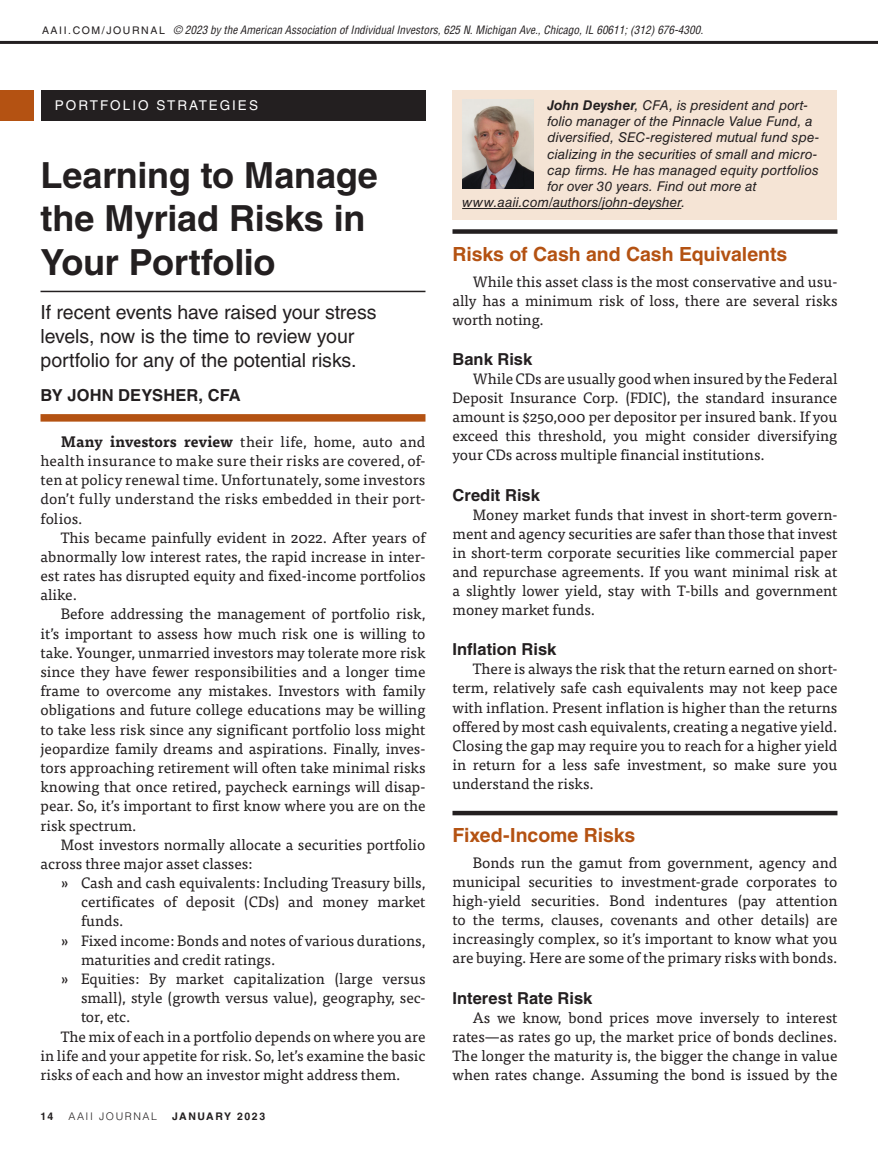
<style>
.page{position:relative;width:878px;height:1161px;background:#fff}
.page>*{position:absolute;margin:0;border:0;box-sizing:border-box;transform-origin:0 0}
.t1{font:700 36px/43.7px "Helvetica LT Std";letter-spacing:-.01em;color:#231f20}
.t2{font:19.5px/23.9px "Helvetica LT Std";letter-spacing:-.005em;color:#231f20}
.t3{font:700 19.5px "Helvetica LT Std";letter-spacing:-.005em;color:#b45212}
.t4{font:700 16.5px "Helvetica LT Std";color:#231f20}
.t5{font:15px/19px "Tisa OT";color:#231f20;text-align:justify}
.t6{font:italic 13.5px "Helvetica LT Std";letter-spacing:.005em;color:#231f20}
.t7{font:13.5px "Helvetica LT Std";letter-spacing:.15em;color:#fff}
.t8{font:italic condensed 11.25px "Helvetica LT Std";color:#231f20}
.t9{font:700 10.5px "Helvetica LT Std";letter-spacing:.15em;color:#231f20}
.t10{font:300 10.5px "Helvetica LT Std";letter-spacing:.15em;color:#231f20}
.s1{font-style:normal;font-stretch:normal;font-size:10.5px}
.s2{font-weight:700}
</style>
<div class="page">
<div style="left:452px;top:229px;width:385px;height:5px;background:#231f20"></div>
<hr style="left:452px;top:811px;width:385px;height:4px;background:#231f20">
<hr style="left:40px;top:291px;width:385px;height:1px;background:#231f20">
<div style="left:40px;top:414px;width:385px;height:8px;background:#b45212"></div>
<div style="left:452px;top:90px;width:385px;height:130px;background:#f5e4d5"></div>
<hr style="left:462px;top:208px;width:219px;height:1px;background:#231f20">
<img style="left:462px;top:100px;width:72px;height:89px">
<hr style="left:0;top:41px;width:878px;height:3px;background:#231f20">
<div style="left:40px;top:90px;width:385px;height:31px;background:#231f20"></div>
<div style="left:0;top:90px;width:34px;height:31px;background:#b45212"></div>
<p class="t8" style="left:42px;top:22px;width:662px"><span class="s1">AAII.COM/JOURNAL</span> © 2023 by the American Association of Individual Investors, 625 N. Michigan Ave., Chicago, IL 60611; (312) 676-4300.</p>
<p class="t7" style="left:55px;top:98px;width:205px">PORTFOLIO STRATEGIES</p>
<h1 class="t1" style="left:40px;top:153px;width:339px">Learning to Manage the Myriad Risks in<br>Your Portfolio</h1>
<h2 class="t2" style="left:40px;top:300px;width:337px">If recent events have raised your stress levels, now is the time to review your portfolio for any of the potential risks.</h2>
<p class="t4" style="left:40px;top:385px;width:202px">BY JOHN DEYSHER, CFA</p>
<p class="t5" style="left:40px;top:432px;width:386px;text-indent:20px"><span class="s2">Many investors review</span> their life, home, auto and health insurance to make sure their risks are covered, of&shy;ten at policy renewal time. Unfortunately, some investors don’t fully understand the risks embedded in their port&shy;folios.</p>
<p class="t5" style="left:40px;top:528px;width:386px;text-indent:20px">This became painfully evident in 2022. After years of abnormally low interest rates, the rapid increase in inter&shy;est rates has disrupted equity and fixed-income portfolios alike.</p>
<p class="t5" style="left:40px;top:605px;width:386px;text-indent:20px">Before addressing the management of portfolio risk, it’s important to assess how much risk one is willing to take. Younger, unmarried investors may tolerate more risk since they have fewer responsibilities and a longer time frame to overcome any mistakes. Investors with family obligations and future college educations may be willing to take less risk since any significant portfolio loss might jeopardize family dreams and aspirations. Finally, inves&shy;tors approaching retirement will often take minimal risks knowing that once retired, paycheck earnings will disap&shy;pear. So, it’s important to first know where you are on the risk spectrum.</p>
<p class="t5" style="left:40px;top:835px;width:386px;text-indent:20px">Most investors normally allocate a securities portfolio across three major asset classes:</p>
<p class="t5" style="left:61px;top:873px;width:366px">» Cash and cash equivalents: Including Treasury bills,</p>
<p class="t5" style="left:81px;top:893px;width:346px">certificates of deposit (CDs) and money market</p>
<p class="t5" style="left:81px;top:912px;width:44px">funds.</p>
<p class="t5" style="left:61px;top:931px;width:366px">» Fixed income: Bonds and notes of various durations,</p>
<p class="t5" style="left:81px;top:950px;width:196px">maturities and credit ratings.</p>
<p class="t5" style="left:61px;top:969px;width:366px">» Equities: By market capitalization (large versus</p>
<p class="t5" style="left:81px;top:989px;width:346px">small), style (growth versus value), geography, sec-</p>
<p class="t5" style="left:81px;top:1008px;width:51px">tor, etc.</p>
<p class="t5" style="left:61px;top:1027px;width:366px">The mix of each in a portfolio depends on where you are</p>
<p class="t5" style="left:40px;top:1046px;width:386px">in life and your appetite for risk. So, let’s examine the basic</p>
<p class="t5" style="left:40px;top:1065px;width:361px">risks of each and how an investor might address them.</p>
<p class="t9" style="left:40px;top:1110px;width:14px">14</p>
<p class="t10" style="left:68px;top:1110px;width:90px">AAII JOURNAL</p>
<p class="t9" style="left:172px;top:1110px;width:95px">JANUARY 2023</p>
<p class="t6" style="left:547px;top:97px;width:262px"><span class="s2">John Deysher</span>, CFA, is president and port-</p>
<p class="t6" style="left:547px;top:114px;width:267px">folio manager of the Pinnacle Value Fund, a</p>
<p class="t6" style="left:547px;top:130px;width:273px">diversified, SEC-registered mutual fund spe-</p>
<p class="t6" style="left:547px;top:146px;width:271px">cializing in the securities of small and micro-</p>
<p class="t6" style="left:547px;top:162px;width:273px">cap firms. He has managed equity portfolios</p>
<p class="t6" style="left:547px;top:178px;width:211px">for over 30 years. Find out more at</p>
<p class="t6" style="left:462px;top:195px;width:224px">www.aaii.com/authors/john-deysher.</p>
<h2 class="t3" style="left:452px;top:242px;width:336px">Risks of Cash and Cash Equivalents</h2>
<p class="t5" style="left:452px;top:272px;width:386px;text-indent:20px">While this asset class is the most conservative and usu&shy;ally has a minimum risk of loss, there are several risks worth noting.</p>
<p class="t4" style="left:452px;top:349px;width:81px">Bank Risk</p>
<p class="t5" style="left:452px;top:370px;width:386px;text-indent:20px">While CDs are usually good when insured by the Federal Deposit Insurance Corp. (FDIC), the standard insurance amount is $250,000 per depositor per insured bank. If you exceed this threshold, you might consider diversifying your CDs across multiple financial institutions.</p>
<p class="t4" style="left:452px;top:485px;width:89px">Credit Risk</p>
<p class="t5" style="left:452px;top:505px;width:386px;text-indent:20px">Money market funds that invest in short-term govern&shy;ment and agency securities are safer than those that invest in short-term corporate securities like commercial paper and repurchase agreements. If you want minimal risk at a slightly lower yield, stay with T-bills and government money market funds.</p>
<p class="t4" style="left:452px;top:640px;width:105px">Inflation Risk</p>
<p class="t5" style="left:452px;top:660px;width:386px;text-indent:20px">There is always the risk that the return earned on short&shy;term, relatively safe cash equivalents may not keep pace with inflation. Present inflation is higher than the returns offered by most cash equivalents, creating a negative yield.<br>Closing the gap may require you to reach for a higher yield in return for a less safe investment, so make sure you understand the risks.</p>
<h2 class="t3" style="left:452px;top:824px;width:184px">Fixed-Income Risks</h2>
<p class="t5" style="left:452px;top:854px;width:386px;text-indent:20px">Bonds run the gamut from government, agency and municipal securities to investment-grade corporates to high-yield securities. Bond indentures (pay attention to the terms, clauses, covenants and other details) are increasingly complex, so it’s important to know what you are buying. Here are some of the primary risks with bonds.</p>
<p class="t4" style="left:452px;top:988px;width:141px">Interest Rate Risk</p>
<p class="t5" style="left:452px;top:1008px;width:386px;text-indent:20px">As we know, bond prices move inversely to interest rates—as rates go up, the market price of bonds declines.<br>The longer the maturity is, the bigger the change in value when rates change. Assuming the bond is issued by the</p>
</div>
